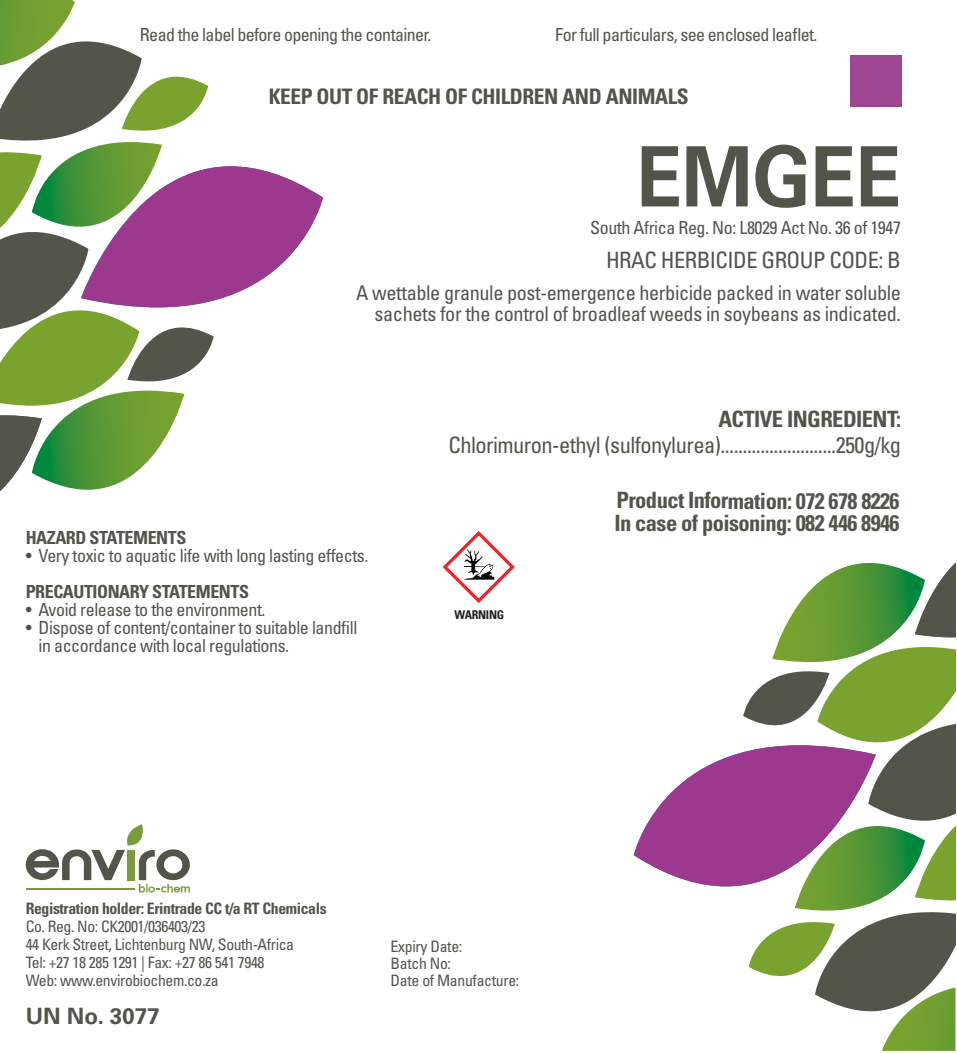
<style>
.page{position:relative;width:957px;height:1053px;background:#fff}
.page>*{position:absolute;margin:0;border:0;box-sizing:border-box;transform-origin:0 0}
.PRODUCT_NAME{font:700 83.25px "Univers LT Std";letter-spacing:-.005em;color:#53554b;scale:.9 1}
.CONTACT_DETAILS{font:condensed 22.5px "Univers LT Std";letter-spacing:-.025em;color:#53554b}
.CONTACT_DETAILS-2{font:700 condensed 22.5px "Univers LT Std";letter-spacing:-.03em;color:#53554b}
.UN_NUMBER___NETT_VOL{font:700 22.5px "Univers LT Std";color:#53554b}
.ACTIVE_INGREDIENTS{font:700 condensed 21.38px "Univers LT Std";letter-spacing:-.02em;color:#53554b}
.ACTIVE_INGREDIENTS-2{font:condensed 20.25px/21.4px "Univers LT Std";letter-spacing:-.02em;color:#53554b;text-align:right}
.FOOTER_DETAILS{font:condensed 18px/18px "Univers LT Std";letter-spacing:-.025em;color:#53554b}
.CONTACT_DETAILS-3{font:700 condensed 18px "Univers LT Std";letter-spacing:-.025em;color:#53554b}
.CONTACT_DETAILS-4{font:condensed 18px "Univers LT Std";letter-spacing:-.025em;color:#53554b}
.CONTACT_DETAILS-5{font:condensed 15.75px "Univers LT Std";letter-spacing:-.025em;color:#53554b}
.REGISTRATION_HOLDER{font:700 condensed 15.75px "Univers LT Std";letter-spacing:-.025em;color:#53554b}
.ACTIVE_INGREDIENTS-3{font:condensed 15.75px "Univers LT Std";letter-spacing:-.02em;color:#53554b}
.CONTACT_DETAILS-6{font:700 condensed 12.15px "Univers LT Std";letter-spacing:-.025em;color:#231f20}
</style>
<div class="page">
<div style="left:850px;top:55px;width:51px;height:51px;background:#9f4692"></div>
<svg style="left:634px;top:563px;width:321px;height:487px"></svg>
<svg style="left:0;top:0;width:323px;height:491px"></svg>
<svg style="left:25px;top:824px;width:165px;height:68px"></svg>
<svg style="left:442px;top:531px;width:73px;height:72px"></svg>
<p class="FOOTER_DETAILS" style="left:140px;top:26px;width:293px">Read the label before opening the container.</p>
<p class="FOOTER_DETAILS" style="left:555px;top:26px;width:264px">For full particulars, see enclosed leaflet.</p>
<p class="ACTIVE_INGREDIENTS" style="left:269px;top:84px;width:421px">KEEP OUT OF REACH OF CHILDREN AND ANIMALS</p>
<p class="PRODUCT_NAME" style="left:636px;top:128px;width:296px">EMGEE</p>
<p class="CONTACT_DETAILS-4" style="left:590px;top:216px;width:312px">South Africa Reg. No: L8029 Act No. 36 of 1947</p>
<p class="CONTACT_DETAILS" style="left:606px;top:245px;width:296px">HRAC HERBICIDE GROUP CODE: B</p>
<p class="ACTIVE_INGREDIENTS-2" style="left:356px;top:282px;width:546px">A wettable granule post-emergence herbicide packed in water soluble sachets for the control of broadleaf weeds in soybeans as indicated.</p>
<p class="CONTACT_DETAILS-3" style="left:26px;top:526px;width:162px">HAZARD STATEMENTS</p>
<p class="FOOTER_DETAILS" style="left:26px;top:546px;width:344px">• Very toxic to aquatic life with long lasting effects.</p>
<p class="CONTACT_DETAILS-3" style="left:26px;top:580px;width:225px">PRECAUTIONARY STATEMENTS</p>
<p class="FOOTER_DETAILS" style="left:26px;top:600px;width:241px">• Avoid release to the environment.</p>
<p class="FOOTER_DETAILS" style="left:38px;top:618px;width:320px;text-indent:-13px">• Dispose of content/container to suitable landfill in accordance with local regulations.</p>
<p class="CONTACT_DETAILS-2" style="left:718px;top:405px;width:184px">ACTIVE INGREDIENT:</p>
<p class="CONTACT_DETAILS" style="left:448px;top:430px;width:454px">Chlorimuron-ethyl (sulfonylurea)..........................250g/kg</p>
<p class="CONTACT_DETAILS-6" style="left:454px;top:607px;width:51px">WARNING</p>
<p class="CONTACT_DETAILS-2" style="left:616px;top:486px;width:285px">Product Information: 072 678 8226</p>
<p class="CONTACT_DETAILS-2" style="left:614px;top:509px;width:287px">In case of poisoning: 082 446 8946</p>
<p class="REGISTRATION_HOLDER" style="left:26px;top:898px;width:302px">Registration holder: Erintrade CC t/a RT Chemicals</p>
<p class="CONTACT_DETAILS-5" style="left:26px;top:916px;width:181px">Co. Reg. No: CK2001/036403/23</p>
<p class="CONTACT_DETAILS-5" style="left:26px;top:934px;width:270px">44 Kerk Street, Lichtenburg NW, South-Africa</p>
<p class="CONTACT_DETAILS-5" style="left:26px;top:952px;width:240px">Tel: +27 18 285 1291 | Fax: +27 86 541 7948</p>
<p class="CONTACT_DETAILS-5" style="left:26px;top:970px;width:195px">Web: www.envirobiochem.co.za</p>
<p class="UN_NUMBER___NETT_VOL" style="left:26px;top:1002px;width:136px">UN No. 3077</p>
<p class="ACTIVE_INGREDIENTS-3" style="left:391px;top:936px;width:73px">Expiry Date:</p>
<p class="ACTIVE_INGREDIENTS-3" style="left:391px;top:953px;width:62px">Batch No:</p>
<p class="ACTIVE_INGREDIENTS-3" style="left:391px;top:970px;width:130px">Date of Manufacture:</p>
</div>
